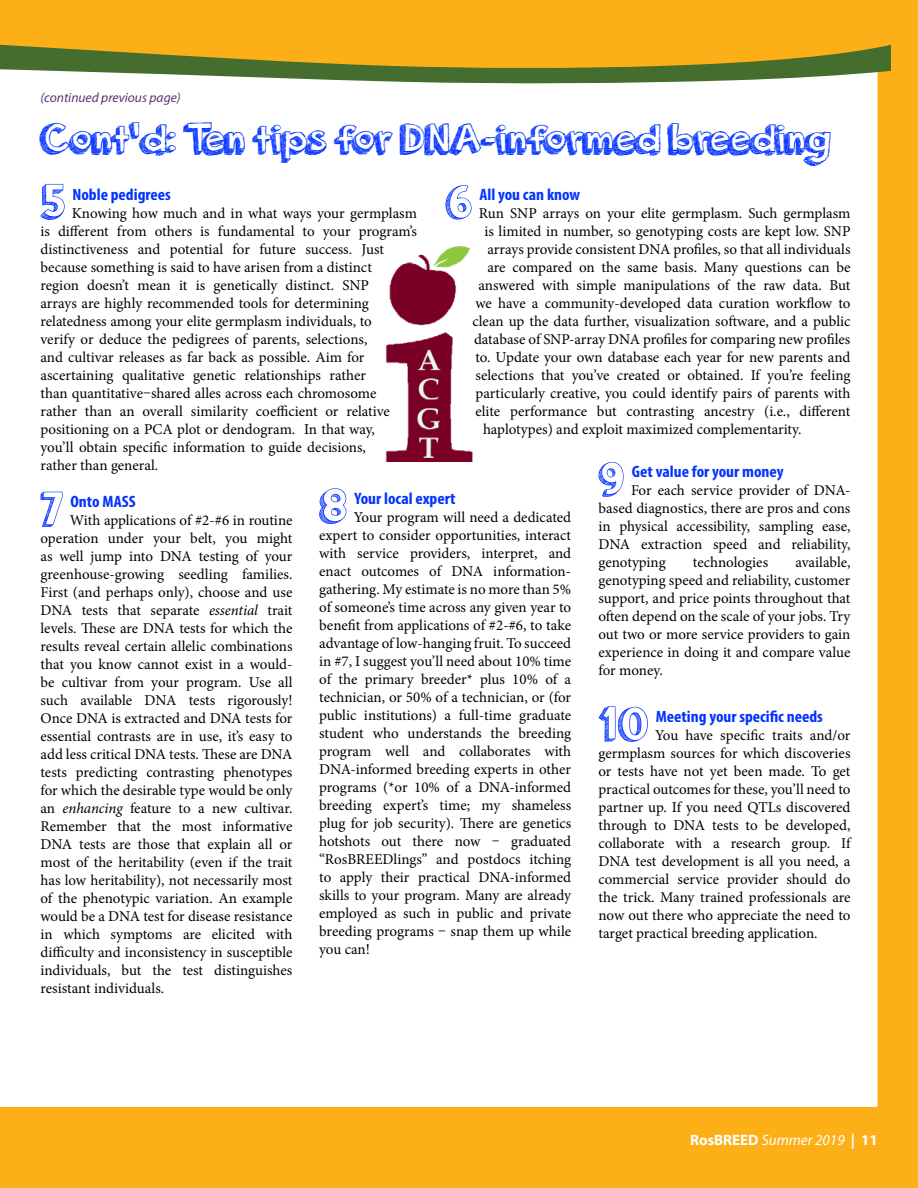
<style>
.page{position:relative;width:918px;height:1188px;background:#fcaf17}
.page>*{position:absolute;margin:0;border:0;box-sizing:border-box;transform-origin:0 0}
.t1{font:72.9px "meatloaf";color:#0433ff}
.t2{font:45px "orangejuice";letter-spacing:-.02em;color:#0433ff}
.t3{font:700 condensed 16.5px "Myriad Pro";color:#0433ff;scale:1.06 1}
.t4{font:15px/18px "Minion Pro";color:#000;text-align:justify}
.t5{font:700 15px "Myriad Pro";color:#fff}
.t6{font:italic 13.5px "Myriad Pro";color:#593674}
.s1{font-style:italic}
.s2{font-weight:400;font-style:italic}
</style>
<div class="page">
<div style="left:0;top:96px;width:878px;height:1011px;background:#fff"></div>
<svg style="left:0;top:44px;width:891px;height:52px"></svg>
<img style="left:380px;top:238px;width:93px;height:224px">
<p class="t6" style="left:40px;top:90px;width:142px">(continued previous page)</p>
<h2 class="t2" style="left:40px;top:108px;width:792px">Cont'd: Ten tips for DNA-informed breeding</h2>
<h1 class="t1" style="left:40px;top:165px;width:27px">5</h1>
<p class="t3" style="left:73px;top:184px;width:94px">Noble pedigrees</p>
<h1 class="t1" style="left:445px;top:165px;width:29px">6</h1>
<p class="t3" style="left:479px;top:184px;width:97px">All you can know</p>
<p class="t4" style="left:40px;top:204px;width:378px;text-align:left;text-indent:32px">Knowing how much and in what ways your germplasm is different from others is fundamental to your program’s distinctiveness and potential for future success. Just because something is said to have arisen from a distinct<br>region doesn’t mean it is genetically distinct. SNP<br>arrays are highly recommended tools for determining relatedness among your elite germplasm individuals, to<br>verify or deduce the pedigrees of parents, selections,<br>and cultivar releases as far back as possible. Aim for ascertaining qualitative genetic relationships rather<br>than quantitative–shared alles across each chromosome<br>rather than an overall similarity coefficient or relative positioning on a PCA plot or dendogram. In that way,<br>you’ll obtain specific information to guide decisions,<br>rather than general.</p>
<p class="t4" style="left:479px;top:204px;width:373px">Run SNP arrays on your elite germplasm. Such germplasm</p>
<p class="t4" style="left:485px;top:222px;width:367px">is limited in number, so genotyping costs are kept low. SNP</p>
<p class="t4" style="left:488px;top:240px;width:365px">arrays provide consistent DNA profiles, so that all individuals</p>
<p class="t4" style="left:488px;top:258px;width:365px">are compared on the same basis. Many questions can be</p>
<p class="t4" style="left:479px;top:276px;width:374px">answered with simple manipulations of the raw data. But</p>
<p class="t4" style="left:476px;top:294px;width:377px">we have a community-developed data curation workflow to</p>
<p class="t4" style="left:473px;top:312px;width:380px">clean up the data further, visualization software, and a public</p>
<p class="t4" style="left:474px;top:330px;width:378px">database of SNP-array DNA profiles for comparing new profiles</p>
<p class="t4" style="left:476px;top:348px;width:377px">to. Update your own database each year for new parents and</p>
<p class="t4" style="left:476px;top:366px;width:377px">selections that you’ve created or obtained. If you’re feeling</p>
<p class="t4" style="left:476px;top:384px;width:377px">particularly creative, you could identify pairs of parents with</p>
<p class="t4" style="left:476px;top:402px;width:376px">elite performance but contrasting ancestry (i.e., different</p>
<p class="t4" style="left:483px;top:420px;width:320px">haplotypes) and exploit maximized complementarity.</p>
<h1 class="t1" style="left:598px;top:442px;width:28px">9</h1>
<p class="t3" style="left:632px;top:462px;width:145px">Get value for your money</p>
<p class="t4" style="left:599px;top:482px;width:254px;text-indent:33px">For each service provider of DNA&shy;based diagnostics, there are pros and cons in physical accessibility, sampling ease, DNA extraction speed and reliability, genotyping</p>
<h1 class="t1" style="left:319px;top:469px;width:30px">8</h1>
<p class="t3" style="left:354px;top:489px;width:97px">Your local expert</p>
<h1 class="t1" style="left:40px;top:472px;width:25px">7</h1>
<p class="t3" style="left:70px;top:492px;width:63px">Onto MASS</p>
<p class="t4" style="left:319px;top:509px;width:254px;text-indent:35px">Your program will need a dedicated expert to consider opportunities, interact with service providers, interpret, and enact outcomes of DNA information&shy;gathering. My estimate is no more than 5% of someone’s time across any given year to benefit from applications of #2-#6, to take advantage of low-hanging fruit. To succeed in #7, I suggest you’ll need about 10% time of the primary breeder* plus 10% of a technician, or 50% of a technician, or (for public institutions) a full-time graduate student who understands the breeding program well and collaborates with DNA-informed breeding experts in other programs (*or 10% of a DNA-informed breeding expert’s time; my shameless plug for job security). There are genetics hotshots out there now – graduated “RosBREEDlings” and postdocs itching to apply their practical DNA-informed skills to your program. Many are already employed as such in public and private breeding programs – snap them up while you can!</p>
<p class="t4" style="left:40px;top:512px;width:254px;text-indent:29px">With applications of #2-#6 in routine operation under your belt, you might as well jump into DNA testing of your greenhouse-growing seedling families.<br>First (and perhaps only), choose and use DNA tests that separate <span class="s1">essential</span> trait levels. These are DNA tests for which the results reveal certain allelic combinations that you know cannot exist in a would&shy;be cultivar from your program. Use all such available DNA tests rigorously!<br>Once DNA is extracted and DNA tests for essential contrasts are in use, it’s easy to add less critical DNA tests. These are DNA tests predicting contrasting phenotypes for which the desirable type would be only an <span class="s1">enhancing</span> feature to a new cultivar.<br>Remember that the most informative DNA tests are those that explain all or most of the heritability (even if the trait has low heritability), not necessarily most of the phenotypic variation. An example would be a DNA test for disease resistance in which symptoms are elicited with difficulty and inconsistency in susceptible individuals, but the test distinguishes resistant individuals.</p>
<p class="t4" style="left:599px;top:554px;width:254px;text-indent:197px">available, genotyping speed and reliability, customer support, and price points throughout that often depend on the scale of your jobs. Try out two or more service providers to gain experience in doing it and compare value for money.</p>
<h1 class="t1" style="left:598px;top:686px;width:52px">10</h1>
<p class="t3" style="left:656px;top:706px;width:159px">Meeting your specific needs</p>
<p class="t4" style="left:693px;top:554px;width:77px">technologies</p>
<p class="t4" style="left:599px;top:726px;width:254px;text-indent:57px">You have specific traits and/or germplasm sources for which discoveries or tests have not yet been made. To get practical outcomes for these, you’ll need to partner up. If you need QTLs discovered through to DNA tests to be developed, collaborate with a research group. If DNA test development is all you need, a commercial service provider should do the trick. Many trained professionals are now out there who appreciate the need to target practical breeding application.</p>
<p class="t5" style="left:690px;top:1130px;width:189px">RosBREED <span class="s2">Summer 2019</span> | 11</p>
</div>
